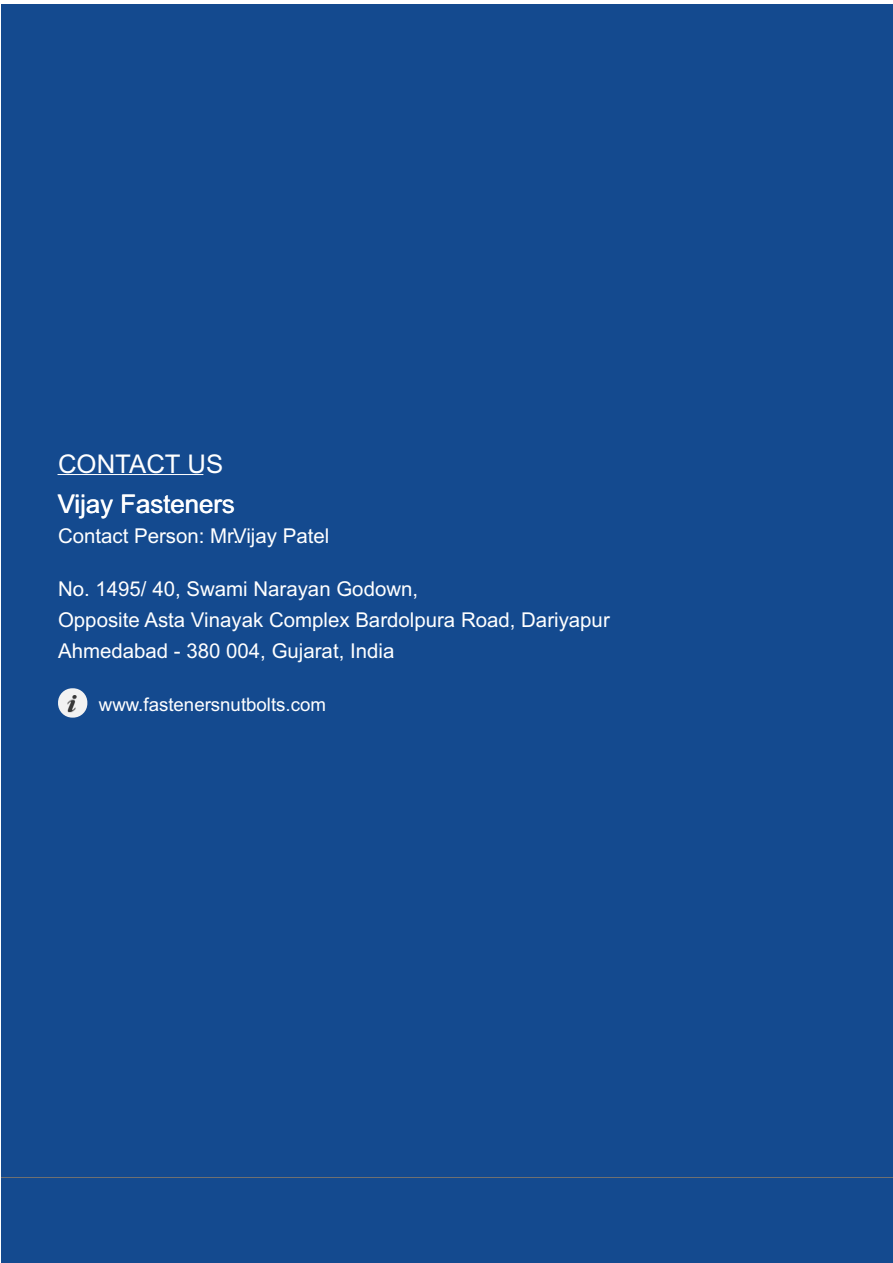
<style>
.page{position:relative;width:893px;height:1263px;background:#fff}
.page>*{position:absolute;margin:0;border:0;box-sizing:border-box;transform-origin:0 0}
.t1{font:25.8px/40px "Arial";color:#fff}
.t2{font:20.4px/31px "Arial";color:#fff}
.t3{font:18.6px "Arial";color:#fff}
</style>
<div class="page">
<div style="left:1px;top:4px;width:892px;height:1173px;background:#144a8f"></div>
<div style="left:1px;top:1177px;width:892px;height:86px;background:#144a8f"></div>
<hr style="left:1px;top:1177px;width:892px;height:1px;background:#707070">
<div style="left:58px;top:688px;width:29px;height:30px;background:#f2f2f2;border-radius:14px"></div>
<img style="left:68px;top:695px;width:9px;height:18px">
<hr style="left:58px;top:474px;width:145px;height:1px;background:#fff">
<p class="t1" style="left:58px;top:446px;width:179px">CONTACT US<br>Vijay Fasteners</p>
<p class="t2" style="left:58px;top:522px;width:273px">Contact Person: Mr. Vijay Patel</p>
<p class="t2" style="left:58px;top:575px;width:553px">No. 1495/ 40, Swami Narayan Godown,<br>Opposite Asta Vinayak Complex Bardolpura Road, Dariyapur<br>Ahmedabad - 380 004, Gujarat, India</p>
<p class="t3" style="left:99px;top:698px;width:229px">www.fastenersnutbolts.com</p>
</div>
